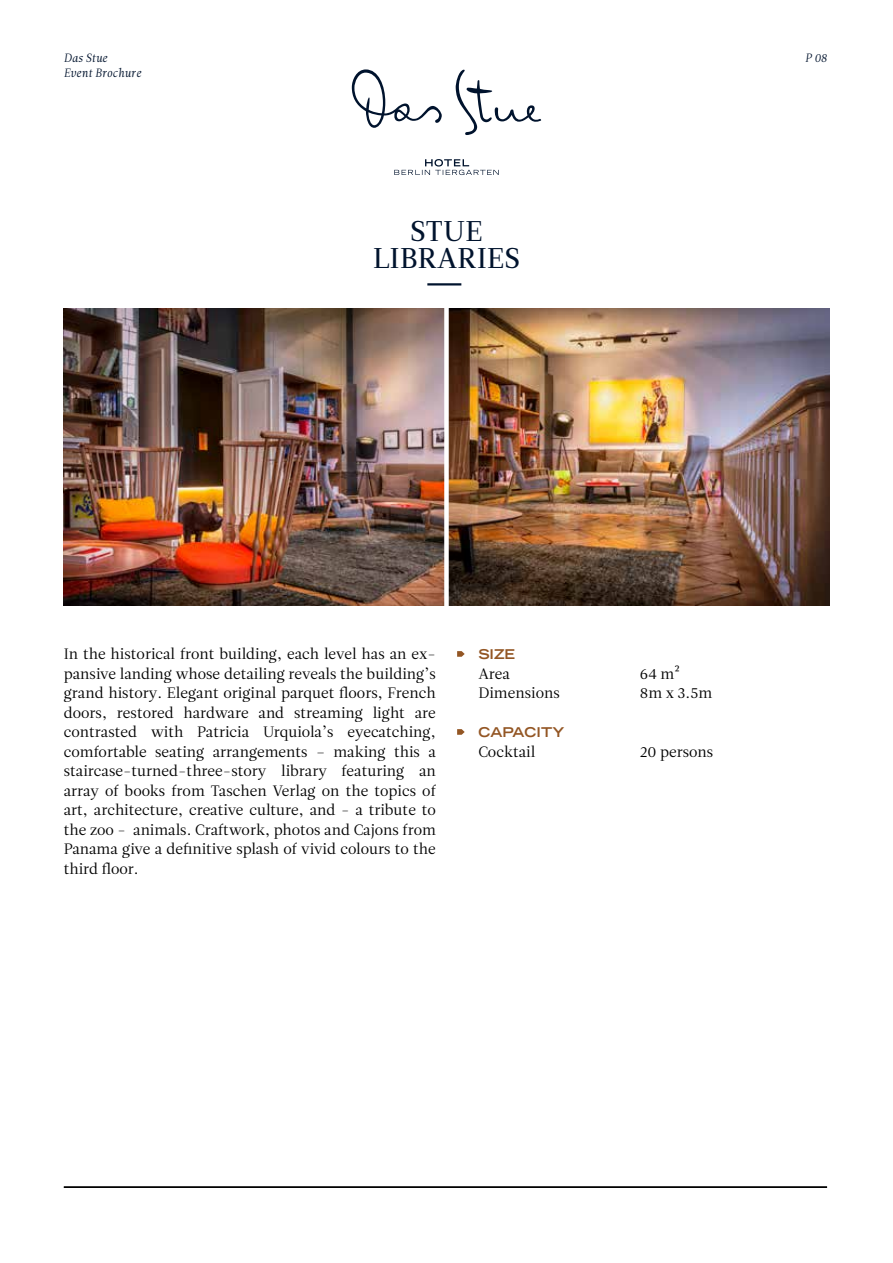
<style>
.page{position:relative;width:893px;height:1263px;background:#fff}
.page>*{position:absolute;margin:0;border:0;box-sizing:border-box;transform-origin:0 0}
.t1{font:28.5px/27px "Leitura Roman 2";letter-spacing:.015em;color:#00132d;text-align:center}
.t2{font:15px/19.5px "Leitura Roman 1";color:#000;text-align:justify}
.t3{font:700 expanded 13.5px "Trade Gothic LT Std";color:#935624}
.t4{font:12px/15px "Leitura Italic 1";color:#00132d}
</style>
<div class="page">
<hr style="left:64px;top:1186px;width:763px;height:1px;background:#000">
<hr style="left:64px;top:1187px;width:763px;height:1px;background:#000">
<svg style="left:457px;top:651px;width:8px;height:6px"></svg>
<svg style="left:457px;top:729px;width:8px;height:6px"></svg>
<hr style="left:427px;top:283px;width:34px;height:2px;background:#00132d">
<svg style="left:394px;top:159px;width:105px;height:16px"></svg>
<svg style="left:352px;top:69px;width:90px;height:59px"></svg>
<svg style="left:455px;top:70px;width:86px;height:65px"></svg>
<img style="left:449px;top:308px;width:380px;height:298px">
<img style="left:64px;top:308px;width:380px;height:298px">
<p class="t4" style="left:64px;top:50px;width:79px">Das Stue<br>Event Brochure</p>
<h1 class="t1" style="left:373px;top:218px;width:148px">STUE<br>LIBRARIES</h1>
<p class="t4" style="left:805px;top:50px;width:23px">P 08</p>
<p class="t2" style="left:64px;top:644px;width:374px">In the historical front building, each level has an ex&shy;pansive landing whose detailing reveals the building’s grand history. Elegant original parquet floors, French doors, restored hardware and streaming light are contrasted with Patricia Urquiola’s eyecatching, comfortable seating arrangements – making this a staircase-turned-three-story library featuring an array of books from Taschen Verlag on the topics of art, architecture, creative culture, and - a tribute to the zoo - animals. Craftwork, photos and Cajons from Panama give a definitive splash of vivid colours to the third floor.</p>
<p class="t3" style="left:478px;top:645px;width:38px">SIZE</p>
<p class="t2" style="left:478px;top:664px;width:33px">Area</p>
<p class="t2" style="left:640px;top:664px;width:42px">64 m²</p>
<p class="t2" style="left:478px;top:683px;width:83px">Dimensions</p>
<p class="t2" style="left:640px;top:683px;width:74px">8m x 3.5m</p>
<p class="t3" style="left:478px;top:723px;width:87px">CAPACITY</p>
<p class="t2" style="left:478px;top:742px;width:58px">Cocktail</p>
<p class="t2" style="left:640px;top:742px;width:75px">20 persons</p>
</div>
